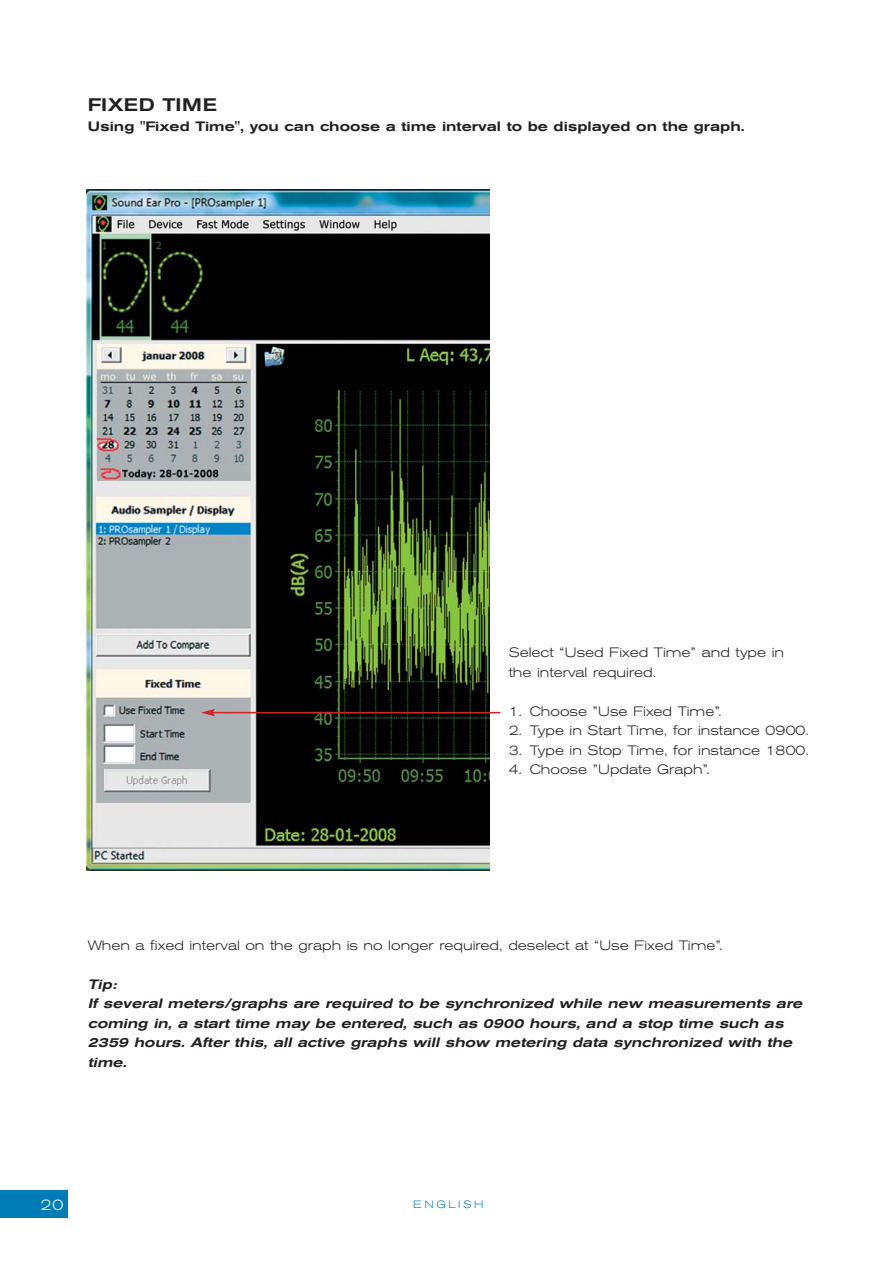
<style>
.page{position:relative;width:893px;height:1262px;background:#fff}
.page>*{position:absolute;margin:0;border:0;box-sizing:border-box;transform-origin:0 0}
.t1{font:500 expanded 18px "Akzidenz Grotesk BE";letter-spacing:.02em;color:#231f20}
.t2{font:300 expanded 15px "Akzidenz Grotesk BE";color:#fff}
.t3{font:300 expanded 13.5px/19.5px "Akzidenz Grotesk BE";color:#231f20}
.t4{font:italic 500 expanded 13.5px/19.5px "Akzidenz Grotesk BE";color:#231f20}
.t5{font:500 expanded 13.5px "Akzidenz Grotesk BE";color:#231f20}
.t6{font:300 expanded 10.5px "Akzidenz Grotesk BE";letter-spacing:.24em;color:#007db6}
</style>
<div class="page">
<div style="left:0;top:1189px;width:67px;height:28px;background:#007db6"></div>
<img style="left:86px;top:189px;width:403px;height:681px">
<hr style="left:212px;top:712px;width:288px;height:1px;background:#d2232a">
<svg style="left:201px;top:709px;width:14px;height:7px"></svg>
<h1 class="t1" style="left:88px;top:98px;width:131px">FIXED TIME</h1>
<p class="t5" style="left:88px;top:121px;width:658px">Using "Fixed Time", you can choose a time interval to be displayed on the graph.</p>
<p class="t3" style="left:508px;top:644px;width:277px">Select “Used Fixed Time” and type in the interval required.</p>
<p class="t3" style="left:508px;top:702px;width:214px">1. Choose ”Use Fixed Time”.</p>
<p class="t3" style="left:508px;top:722px;width:302px">2. Type in Start Time, for instance 0900.</p>
<p class="t3" style="left:508px;top:741px;width:302px">3. Type in Stop Time, for instance 1800.</p>
<p class="t3" style="left:508px;top:761px;width:203px">4. Choose ”Update Graph”.</p>
<p class="t3" style="left:88px;top:936px;width:636px">When a fixed interval on the graph is no longer required, deselect at “Use Fixed Time”.</p>
<p class="t4" style="left:88px;top:975px;width:718px">Tip:<br>If several meters/graphs are required to be synchronized while new measurements are coming in, a start time may be entered, such as 0900 hours, and a stop time such as 2359 hours. After this, all active graphs will show metering data synchronized with the time.</p>
<p class="t2" style="left:41px;top:1199px;width:24px">20</p>
<p class="t6" style="left:413px;top:1201px;width:72px">ENGLISH</p>
</div>
